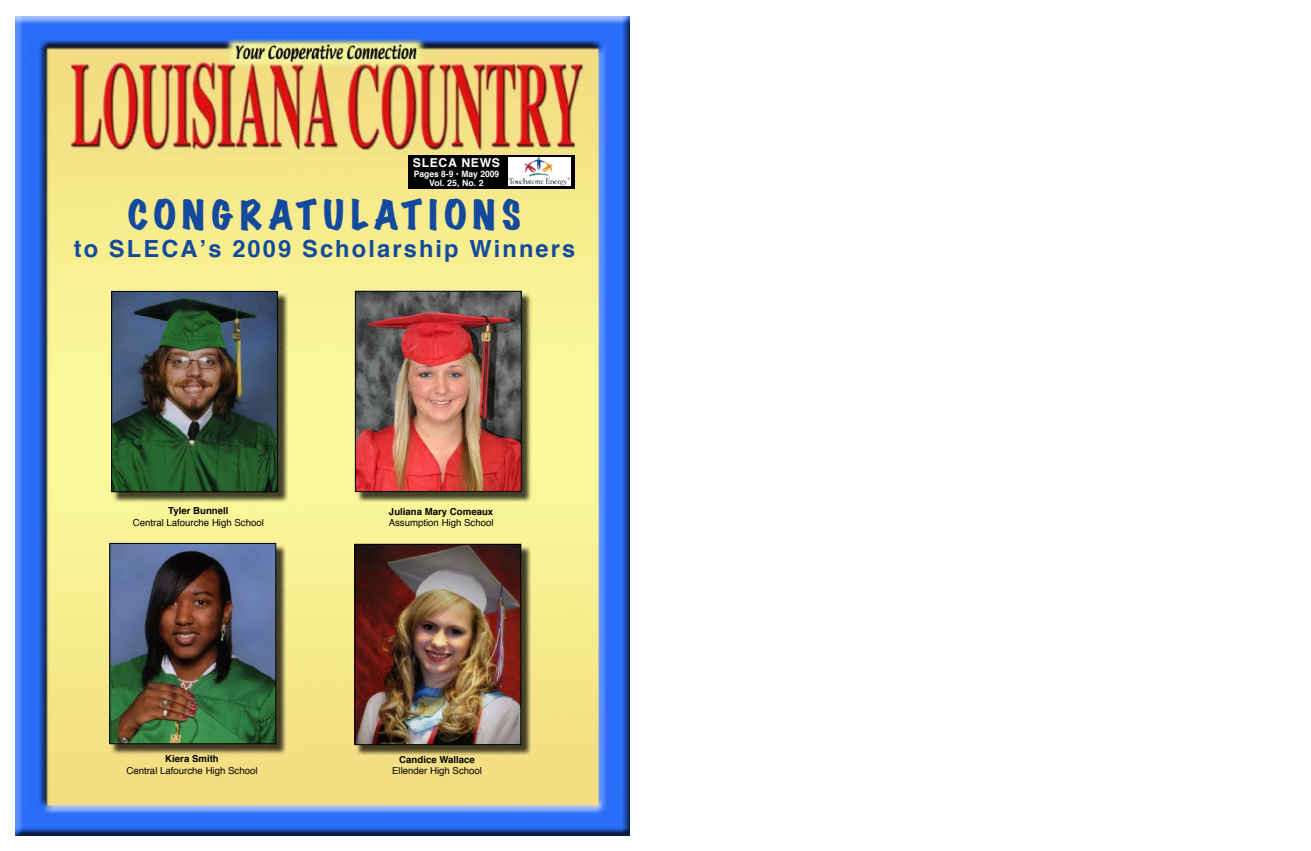
<style>
.page{position:relative;width:1311px;height:851px;background:#fff}
.page>*{position:absolute;margin:0;border:0;box-sizing:border-box;transform-origin:0 0}
.t1{font:expanded 36.75px "Marker Felt";letter-spacing:.175em;color:#134a9d}
.t2{font:700 23.62px "Helvetica";letter-spacing:.09em;color:#134a9d}
.t3{font:700 12.25px "Helvetica";letter-spacing:.05em;color:#fff}
.t4{font:9.62px "Helvetica";color:#000}
.t5{font:700 9.62px "Helvetica";color:#000}
.t6{font:700 8.75px/8.8px "Helvetica";color:#fff;text-align:center;scale:.96 1}
</style>
<div class="page">
<img style="left:15px;top:16px;width:615px;height:819px">
<div style="left:408px;top:155px;width:166px;height:34px;background:#000"></div>
<img style="left:508px;top:158px;width:63px;height:28px">
<div style="left:112px;top:292px;width:176px;height:210px;background:#000;opacity:.75"></div>
<img style="left:113px;top:293px;width:163px;height:197px">
<div style="left:111px;top:291px;width:167px;height:201px;border:1px solid #000"></div>
<div style="left:355px;top:545px;width:176px;height:210px;background:#000;opacity:.75"></div>
<img style="left:357px;top:546px;width:162px;height:196px">
<div style="left:355px;top:544px;width:166px;height:200px;border:1px solid #000"></div>
<div style="left:110px;top:544px;width:176px;height:210px;background:#000;opacity:.75"></div>
<img style="left:112px;top:545px;width:162px;height:196px">
<div style="left:110px;top:543px;width:166px;height:200px;border:1px solid #000"></div>
<div style="left:356px;top:292px;width:176px;height:210px;background:#000;opacity:.75"></div>
<img style="left:357px;top:293px;width:162px;height:196px">
<div style="left:355px;top:291px;width:166px;height:200px;border:1px solid #000"></div>
<p class="t3" style="left:413px;top:152px;width:69px">SLECA News</p>
<p class="t6" style="left:414px;top:169px;width:90px">Pages 8-9 • May 2009<br>Vol. 25, No. 2</p>
<h1 class="t1" style="left:128px;top:195px;width:394px">CONGRATULATIONS</h1>
<h2 class="t2" style="left:74px;top:228px;width:503px">to SLECA’s 2009 Scholarship Winners</h2>
<p class="t5" style="left:168px;top:502px;width:62px">Tyler Bunnell</p>
<p class="t4" style="left:133px;top:514px;width:133px">Central Lafourche High School</p>
<p class="t5" style="left:165px;top:749px;width:55px">Kiera Smith</p>
<p class="t4" style="left:126px;top:761px;width:133px">Central Lafourche High School</p>
<p class="t5" style="left:389px;top:502px;width:106px">Juliana Mary Comeaux</p>
<p class="t4" style="left:389px;top:515px;width:106px">Assumption High School</p>
<p class="t5" style="left:399px;top:750px;width:77px">Candice Wallace</p>
<p class="t4" style="left:392px;top:762px;width:91px">Ellender High School</p>
</div>
